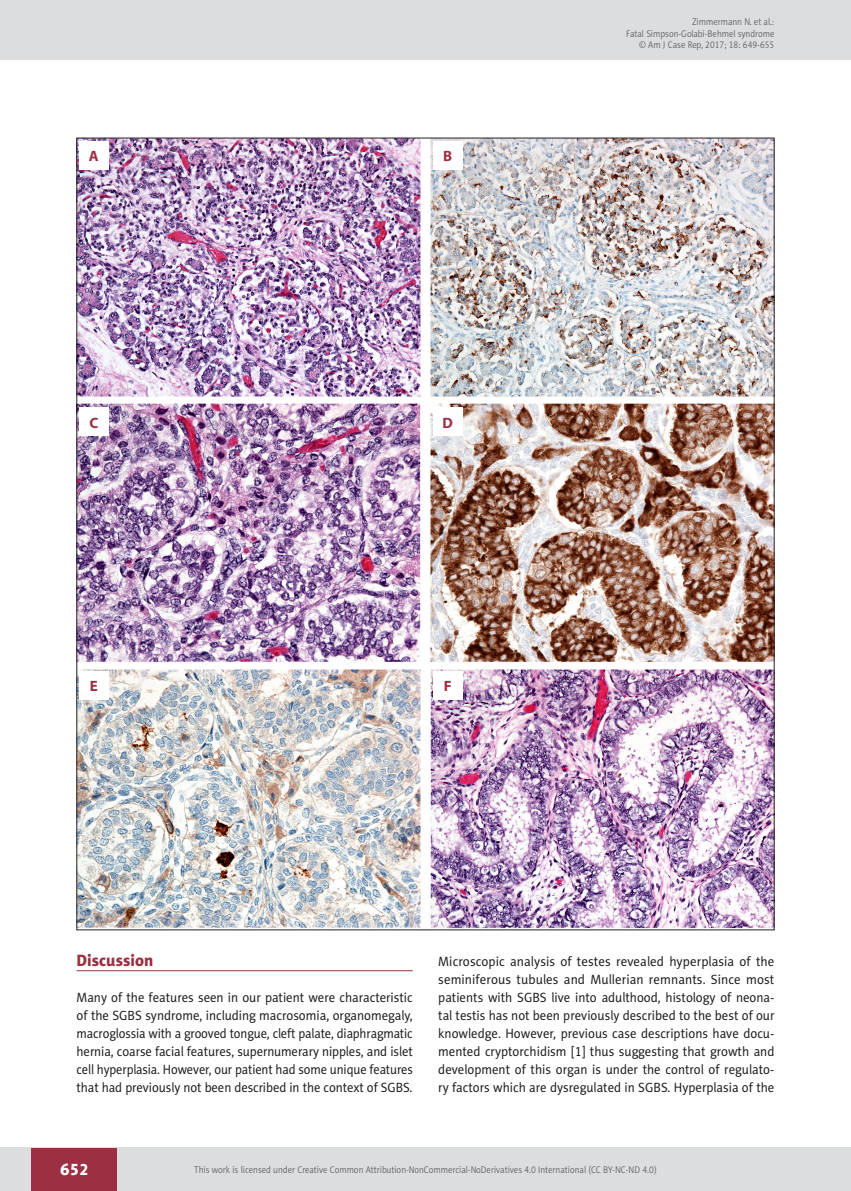
<style>
.page{position:relative;width:851px;height:1191px;background:#fff}
.page>*{position:absolute;margin:0;border:0;box-sizing:border-box;transform-origin:0 0}
.AJCR_Headline_1{font:16.5px "Naomi Sans EFN Heavy";color:#9d2f42}
.t1{font:16.5px "Naomi Sans EFN Heavy";color:#fff}
.t2{font:700 15px "Myriad Pro";color:#9d2f42}
.AJCR_Body{font:13.5px/18px "Naomi Sans EFN";letter-spacing:-.005em;color:#231f20;text-align:justify;scale:.96 1}
.AJCR_Body-2{font:13.5px/18px "Naomi Sans EFN";letter-spacing:-.005em;color:#231f20;text-align:justify;scale:.95 1}
.t3{font:9.75px/11.2px "Naomi Sans EFN Light";color:#57585a;text-align:right;scale:.9 1}
</style>
<div class="page">
<hr style="left:77px;top:970px;width:335px;height:1px;background:#9d2f42">
<img style="left:79px;top:140px;width:693px;height:788px">
<div style="left:79px;top:142px;width:29px;height:28px;background:#fff"></div>
<div style="left:79px;top:408px;width:29px;height:28px;background:#fff"></div>
<div style="left:79px;top:671px;width:29px;height:28px;background:#fff"></div>
<div style="left:433px;top:142px;width:29px;height:28px;background:#fff"></div>
<div style="left:433px;top:408px;width:29px;height:28px;background:#fff"></div>
<div style="left:433px;top:671px;width:29px;height:28px;background:#fff"></div>
<div style="left:0;top:1148px;width:850px;height:43px;background:#dcdddf"></div>
<div style="left:32px;top:1147px;width:85px;height:43px;background:#9d2f42"></div>
<div style="left:0;top:0;width:850px;height:60px;background:#dcdddf"></div>
<hr style="left:850px;top:0;width:1px;height:60px;background:#dcdddf">
<p class="t3" style="left:626px;top:16px;width:166px">Zimmermann N. et al.:<br>Fatal Simpson-Golabi-Behmel syndrome © Am J Case Rep, 2017; 18: 649-655</p>
<p class="t2" style="left:89px;top:147px;width:11px">A</p>
<p class="t2" style="left:443px;top:147px;width:11px">B</p>
<p class="t2" style="left:89px;top:413px;width:10px">C</p>
<p class="t2" style="left:442px;top:413px;width:12px">D</p>
<p class="t2" style="left:90px;top:676px;width:10px">E</p>
<p class="t2" style="left:444px;top:676px;width:9px">F</p>
<p class="AJCR_Headline_1" style="left:77px;top:950px;width:78px">Discussion</p>
<p class="AJCR_Body-2" style="left:77px;top:988px;width:355px">Many of the features seen in our patient were characteristic of the SGBS syndrome, including macrosomia, organomegaly, macroglossia with a grooved tongue, cleft palate, diaphragmatic hernia, coarse facial features, supernumerary nipples, and islet cell hyperplasia. However, our patient had some unique features that had previously not been described in the context of SGBS.</p>
<p class="AJCR_Body" style="left:438px;top:952px;width:352px">Microscopic analysis of testes revealed hyperplasia of the seminiferous tubules and Mullerian remnants. Since most patients with SGBS live into adulthood, histology of neona&shy;tal testis has not been previously described to the best of our knowledge. However, previous case descriptions have docu&shy;mented cryptorchidism [1] thus suggesting that growth and development of this organ is under the control of regulato&shy;ry factors which are dysregulated in SGBS. Hyperplasia of the</p>
<p class="t1" style="left:60px;top:1159px;width:30px">652</p>
<p class="t3" style="left:194px;top:1164px;width:515px">This work is licensed under Creative Common Attribution-NonCommercial-NoDerivatives 4.0 International (CC BY-NC-ND 4.0)</p>
</div>
